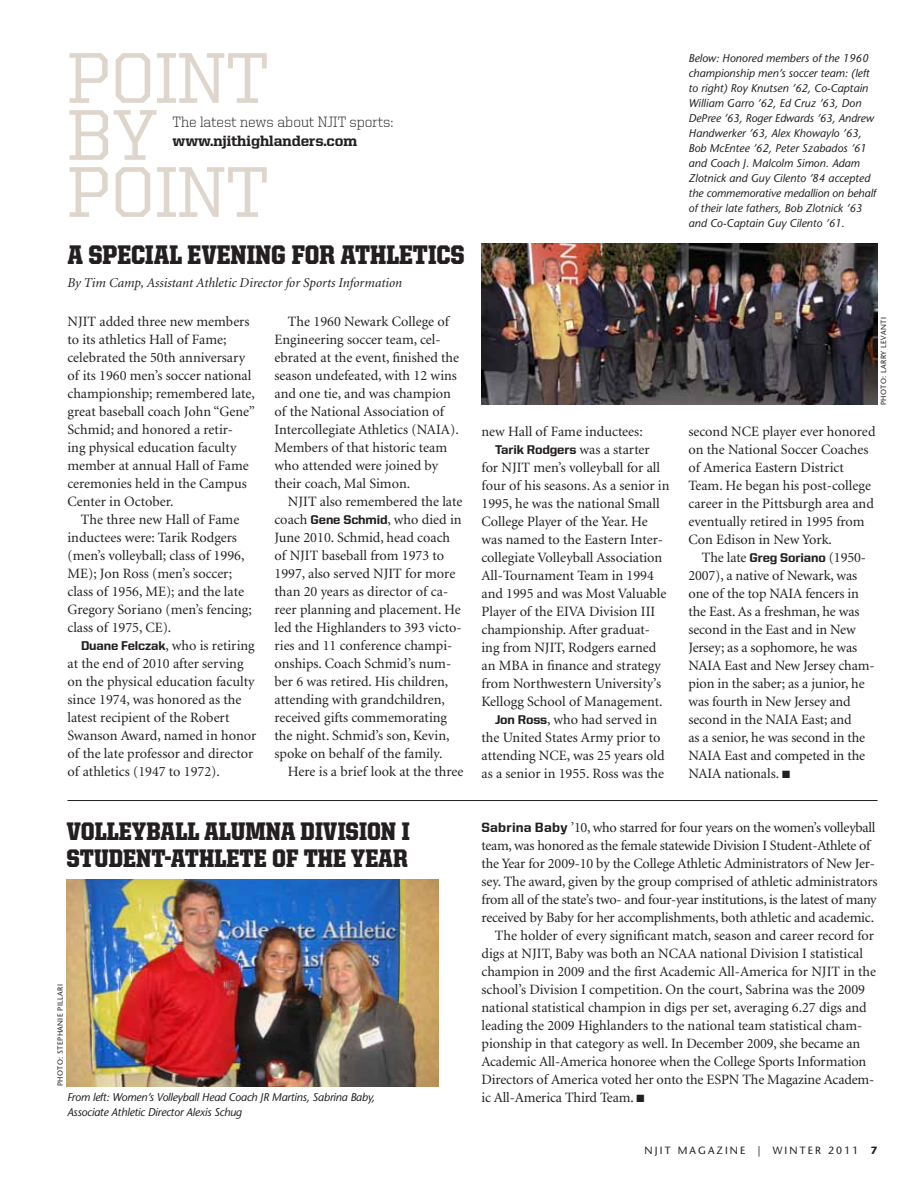
<style>
.page{position:relative;width:918px;height:1188px;background:#fff}
.page>*{position:absolute;margin:0;border:0;box-sizing:border-box;transform-origin:0 0}
.t1{font:500 72px/57px "United Serif Reg";letter-spacing:-.01em;color:#ded6cd}
.t2{font:900 27px "United Serif Semi Cond";color:#231f20}
.t3{font:900 25.5px/27px "United Serif Semi Cond";color:#231f20}
.t4{font:300 15px "United Serif Reg";color:#231f20}
.t5{font:800 15px "United Serif Reg";letter-spacing:-.005em;color:#231f20}
.t6{font:14.25px/18px "Minion";color:#231f20}
.t7{font:14.25px "Minion";letter-spacing:-.02em;color:#231f20}
.t8{font:italic 13.5px "Minion";color:#231f20}
.t9{font:800 12.75px "United Sans Reg";letter-spacing:-.01em;color:#231f20}
.t10{font:italic 11.25px/15px "Stone Sans";color:#231f20}
.t11{font:italic 11.25px/15px "Stone Sans";letter-spacing:-.02em;color:#231f20}
.t12{font:10.5px "Stone Sans";letter-spacing:.2em;color:#231f20}
.t13{font:7.5px "Stone Sans";letter-spacing:.05em;color:#231f20}
.s1{font-family:"United Sans Reg";font-weight:800;font-size:12.75px}
.s2{font-family:"Minion";font-weight:400;font-size:14.25px}
.s3{font-family:"United Sans Reg";font-weight:800;font-size:13.5px}
.s4{font-weight:700}
</style>
<div class="page">
<hr style="left:68px;top:800px;width:810px;height:1px;background:#231f20">
<img style="left:482px;top:243px;width:396px;height:162px">
<img style="left:66px;top:880px;width:372px;height:206px">
<h1 class="t1" style="left:68px;top:48px;width:203px">POINT<br>BY<br>POINT</h1>
<p class="t4" style="left:172px;top:114px;width:223px">The latest news about NJIT sports:</p>
<p class="t5" style="left:172px;top:133px;width:186px">www.njithighlanders.com</p>
<h2 class="t2" style="left:68px;top:240px;width:399px">A SPECIAL EVENING FOR ATHLETICS</h2>
<p class="t8" style="left:68px;top:276px;width:336px">By Tim Camp, Assistant Athletic Director for Sports Information</p>
<p class="t6" style="left:68px;top:313px;width:189px">NJIT added three new members to its athletics Hall of Fame; celebrated the 50th anniversary of its 1960 men’s soccer national championship; remembered late, great baseball coach John “Gene”<br>Schmid; and honored a retir-<br>ing physical education faculty member at annual Hall of Fame ceremonies held in the Campus<br>Center in October.</p>
<p class="t6" style="left:68px;top:511px;width:186px;text-indent:13px">The three new Hall of Fame inductees were: Tarik Rodgers (men’s volleyball; class of 1996,<br>ME); Jon Ross (men’s soccer; class of 1956, ME); and the late<br>Gregory Soriano (men’s fencing; class of 1975, CE).</p>
<p class="t6" style="left:67px;top:637px;width:190px;text-indent:14px"><span class="s1">Duane Felczak</span>, who is retiring at the end of 2010 after serving on the physical education faculty since 1974, was honored as the latest recipient of the Robert<br>Swanson Award, named in honor of the late professor and director of athletics (1947 to 1972).</p>
<p class="t6" style="left:275px;top:313px;width:186px;text-indent:13px">The 1960 Newark College of<br>Engineering soccer team, cel&shy;ebrated at the event, finished the season undefeated, with 12 wins and one tie, and was champion of the National Association of<br>Intercollegiate Athletics (NAIA).<br>Members of that historic team who attended were joined by their coach, Mal Simon.</p>
<p class="t6" style="left:275px;top:493px;width:189px;text-indent:13px">NJIT also remembered the late coach <span class="s1">Gene Schmid</span>, who died in<br>June 2010. Schmid, head coach of NJIT baseball from 1973 to<br>1997, also served NJIT for more than 20 years as director of ca&shy;reer planning and placement. He led the Highlanders to 393 victo&shy;ries and 11 conference champi&shy;onships. Coach Schmid’s num&shy;ber 6 was retired. His children, attending with grandchildren, received gifts commemorating the night. Schmid’s son, Kevin, spoke on behalf of the family.</p>
<p class="t6" style="left:288px;top:763px;width:177px">Here is a brief look at the three</p>
<h3 class="t3" style="left:66px;top:818px;width:344px">VOLLEYBALL ALUMNA DIVISION I<br>STUDENT-ATHLETE OF THE YEAR</h3>
<p class="t13" style="left:56px;top:1086px;width:102px;rotate:-90deg">Photo: Stephanie Pillari</p>
<p class="t11" style="left:67px;top:1089px;width:309px">From left: Women’s Volleyball Head Coach JR Martins, Sabrina Baby,<br>Associate Athletic Director Alexis Schug</p>
<p class="t10" style="left:688px;top:51px;width:189px">Below: Honored members of the 1960 championship men’s soccer team: (left to right) Roy Knutsen ’62, Co-Captain William Garro ’62, Ed Cruz ’63, Don DePree ’63, Roger Edwards ’63, Andrew Handwerker ’63, Alex Khowaylo ’63, Bob McEntee ’62, Peter Szabados ’61 and Coach J. Malcolm Simon. Adam Zlotnick and Guy Cilento ’84 accepted the commemorative medallion on behalf of their late fathers, Bob Zlotnick ’63 and Co-Captain Guy Cilento ’61.</p>
<p class="t6" style="left:481px;top:423px;width:163px">new Hall of Fame inductees:</p>
<p class="t9" style="left:495px;top:443px;width:156px">Tarik Rodgers <span class="s2">was a starter</span></p>
<p class="t6" style="left:482px;top:459px;width:180px">for NJIT men’s volleyball for all</p>
<p class="t6" style="left:482px;top:477px;width:190px">four of his seasons. As a senior in</p>
<p class="t6" style="left:482px;top:495px;width:180px">1995, he was the national Small</p>
<p class="t6" style="left:482px;top:513px;width:168px">College Player of the Year. He</p>
<p class="t6" style="left:482px;top:531px;width:183px">was named to the Eastern Inter-</p>
<p class="t6" style="left:482px;top:549px;width:182px">collegiate Volleyball Association</p>
<p class="t6" style="left:482px;top:567px;width:174px">All-Tournament Team in 1994</p>
<p class="t6" style="left:482px;top:585px;width:187px">and 1995 and was Most Valuable</p>
<p class="t6" style="left:482px;top:603px;width:175px">Player of the EIVA Division III</p>
<p class="t6" style="left:482px;top:621px;width:170px">championship. After graduat-</p>
<p class="t6" style="left:482px;top:639px;width:176px">ing from NJIT, Rodgers earned</p>
<p class="t6" style="left:482px;top:657px;width:181px">an MBA in finance and strategy</p>
<p class="t6" style="left:482px;top:675px;width:181px">from Northwestern University’s</p>
<p class="t6" style="left:482px;top:693px;width:183px">Kellogg School of Management.</p>
<p class="t6" style="left:495px;top:711px;width:164px"><span class="s1">Jon Ross</span>, who had served in</p>
<p class="t6" style="left:482px;top:729px;width:181px">the United States Army prior to</p>
<p class="t6" style="left:482px;top:747px;width:185px">attending NCE, was 25 years old</p>
<p class="t6" style="left:482px;top:765px;width:184px">as a senior in 1955. Ross was the</p>
<p class="t13" style="left:879px;top:405px;width:88px;rotate:-90deg">Photo: Larry Levanti</p>
<p class="t6" style="left:688px;top:423px;width:189px">second NCE player ever honored on the National Soccer Coaches of America Eastern District<br>Team. He began his post-college career in the Pittsburgh area and eventually retired in 1995 from<br>Con Edison in New York.</p>
<p class="t6" style="left:688px;top:549px;width:188px;text-indent:13px">The late <span class="s1">Greg Soriano</span> (1950-<br>2007), a native of Newark, was one of the top NAIA fencers in the East. As a freshman, he was second in the East and in New<br>Jersey; as a sophomore, he was<br>NAIA East and New Jersey cham&shy;pion in the saber; as a junior, he was fourth in New Jersey and second in the NAIA East; and<br>as a senior, he was second in the<br>NAIA East and competed in the<br>NAIA nationals. ■</p>
<p class="t7" style="left:482px;top:820px;width:395px"><span class="s3">Sabrina Baby</span> ’10, who starred for four years on the women’s volleyball</p>
<p class="t7" style="left:482px;top:838px;width:390px">team, was honored as the female statewide Division I Student-Athlete of</p>
<p class="t6" style="left:482px;top:855px;width:395px">the Year for 2009-10 by the College Athletic Administrators of New Jer-</p>
<p class="t6" style="left:482px;top:873px;width:398px">sey. The award, given by the group comprised of athletic administrators</p>
<p class="t7" style="left:482px;top:892px;width:397px">from all of the state’s two- and four-year institutions, is the latest of many</p>
<p class="t6" style="left:482px;top:909px;width:394px">received by Baby for her accomplishments, both athletic and academic.</p>
<p class="t6" style="left:495px;top:927px;width:381px">The holder of every significant match, season and career record for</p>
<p class="t6" style="left:482px;top:945px;width:383px">digs at NJIT, Baby was both an NCAA national Division I statistical</p>
<p class="t6" style="left:482px;top:963px;width:396px">champion in 2009 and the first Academic All-America for NJIT in the</p>
<p class="t6" style="left:482px;top:981px;width:385px">school’s Division I competition. On the court, Sabrina was the 2009</p>
<p class="t6" style="left:482px;top:999px;width:387px">national statistical champion in digs per set, averaging 6.27 digs and</p>
<p class="t6" style="left:482px;top:1017px;width:382px">leading the 2009 Highlanders to the national team statistical cham-</p>
<p class="t6" style="left:482px;top:1035px;width:380px">pionship in that category as well. In December 2009, she became an</p>
<p class="t6" style="left:482px;top:1053px;width:386px">Academic All-America honoree when the College Sports Information</p>
<p class="t6" style="left:482px;top:1071px;width:394px">Directors of America voted her onto the ESPN The Magazine Academ-</p>
<p class="t6" style="left:482px;top:1089px;width:165px">ic All-America Third Team. ■</p>
<p class="t12" style="left:645px;top:1144px;width:234px">NJIT MAGAZINE | WINTER 2011 <span class="s4">7</span></p>
</div>
